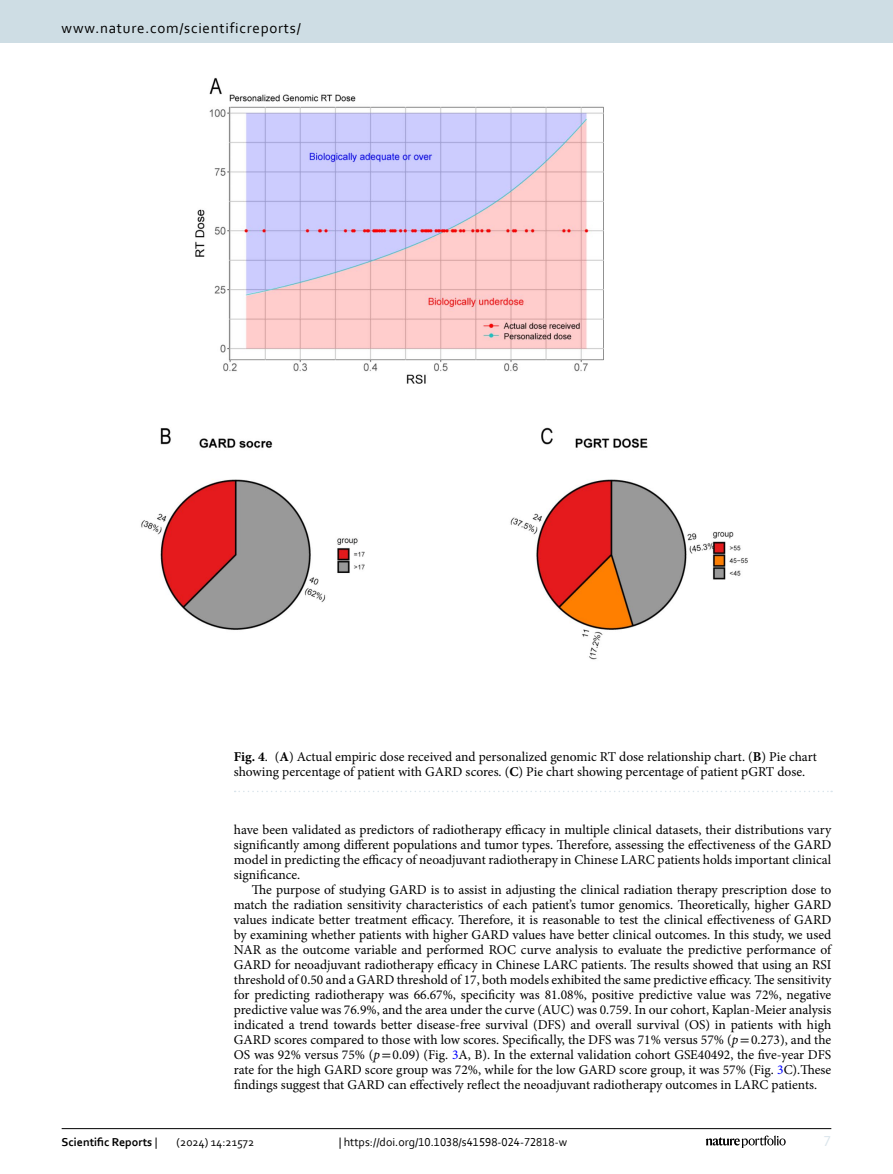
<style>
.page{position:relative;width:893px;height:1174px;background:#fff}
.page>*{position:absolute;margin:0;border:0;box-sizing:border-box;transform-origin:0 0}
.t1{font:15px "Corbel";letter-spacing:.05em;color:#000}
.t2{font:15px "Corbel";color:#d9e4eb}
.Body_Text_Indent{font:13.5px/15px "Minion Pro";color:#000;text-align:justify}
.Figure_Caption{font:13.5px/15px "Minion Pro";color:#000}
.t3{font:12px "Corbel";color:#000}
.t4{font:700 12px "Corbel";color:#000}
.s1{font-weight:700}
.s2{font-style:italic}
.s3{font-family:"STIX"}
.s4{color:#00f}
.s5{font-weight:400}
</style>
<div class="page">
<img style="left:141px;top:77px;width:607px;height:583px">
<svg style="left:235px;top:790px;width:597px;height:2px"></svg>
<hr style="left:62px;top:1128px;width:769px;height:1px;background:#000">
<svg style="left:706px;top:1135px;width:80px;height:12px"></svg>
<div style="left:0;top:0;width:893px;height:43px;background:#cedde4"></div>
<p class="t1" style="left:62px;top:18px;width:241px">www.nature.com/scientificreports/</p>
<p class="Figure_Caption" style="left:234px;top:749px;width:585px"><span class="s1">Fig. 4</span>. (<span class="s1">A</span>) Actual empiric dose received and personalized genomic RT dose relationship chart. (<span class="s1">B</span>) Pie chart showing percentage of patient with GARD scores. (<span class="s1">C</span>) Pie chart showing percentage of patient pGRT dose.</p>
<p class="Body_Text_Indent" style="left:234px;top:822px;width:599px">have been validated as predictors of radiotherapy efficacy in multiple clinical datasets, their distributions vary significantly among different populations and tumor types. Therefore, assessing the effectiveness of the GARD model in predicting the efficacy of neoadjuvant radiotherapy in Chinese LARC patients holds important clinical significance.</p>
<p class="Body_Text_Indent" style="left:234px;top:882px;width:599px;text-indent:18px">The purpose of studying GARD is to assist in adjusting the clinical radiation therapy prescription dose to match the radiation sensitivity characteristics of each patient’s tumor genomics. Theoretically, higher GARD values indicate better treatment efficacy. Therefore, it is reasonable to test the clinical effectiveness of GARD by examining whether patients with higher GARD values have better clinical outcomes. In this study, we used NAR as the outcome variable and performed ROC curve analysis to evaluate the predictive performance of GARD for neoadjuvant radiotherapy efficacy in Chinese LARC patients. The results showed that using an RSI threshold of 0.50 and a GARD threshold of 17, both models exhibited the same predictive efficacy. The sensitivity for predicting radiotherapy was 66.67%, specificity was 81.08%, positive predictive value was 72%, negative predictive value was 76.9%, and the area under the curve (AUC) was 0.759. In our cohort, Kaplan-Meier analysis indicated a trend towards better disease-free survival (DFS) and overall survival (OS) in patients with high GARD scores compared to those with low scores. Specifically, the DFS was 71% versus 57% (<span class="s2">p</span><span class="s3">=</span>0.273), and the OS was 92% versus 75% (<span class="s2">p</span><span class="s3">=</span>0.09) (Fig. <span class="s4">3</span>A, B). In the external validation cohort GSE40492, the five-year DFS rate for the high GARD score group was 72%, while for the low GARD score group, it was 57% (Fig. <span class="s4">3</span>C).These findings suggest that GARD can effectively reflect the neoadjuvant radiotherapy outcomes in LARC patients.</p>
<p class="t4" style="left:62px;top:1134px;width:97px">Scientific Reports <span class="s5">|</span></p>
<p class="t3" style="left:177px;top:1134px;width:79px">(2024) 14:21572</p>
<p class="t3" style="left:339px;top:1134px;width:230px">| https://doi.org/10.1038/s41598-024-72818-w</p>
<p class="t2" style="left:824px;top:1132px;width:9px">7</p>
</div>
